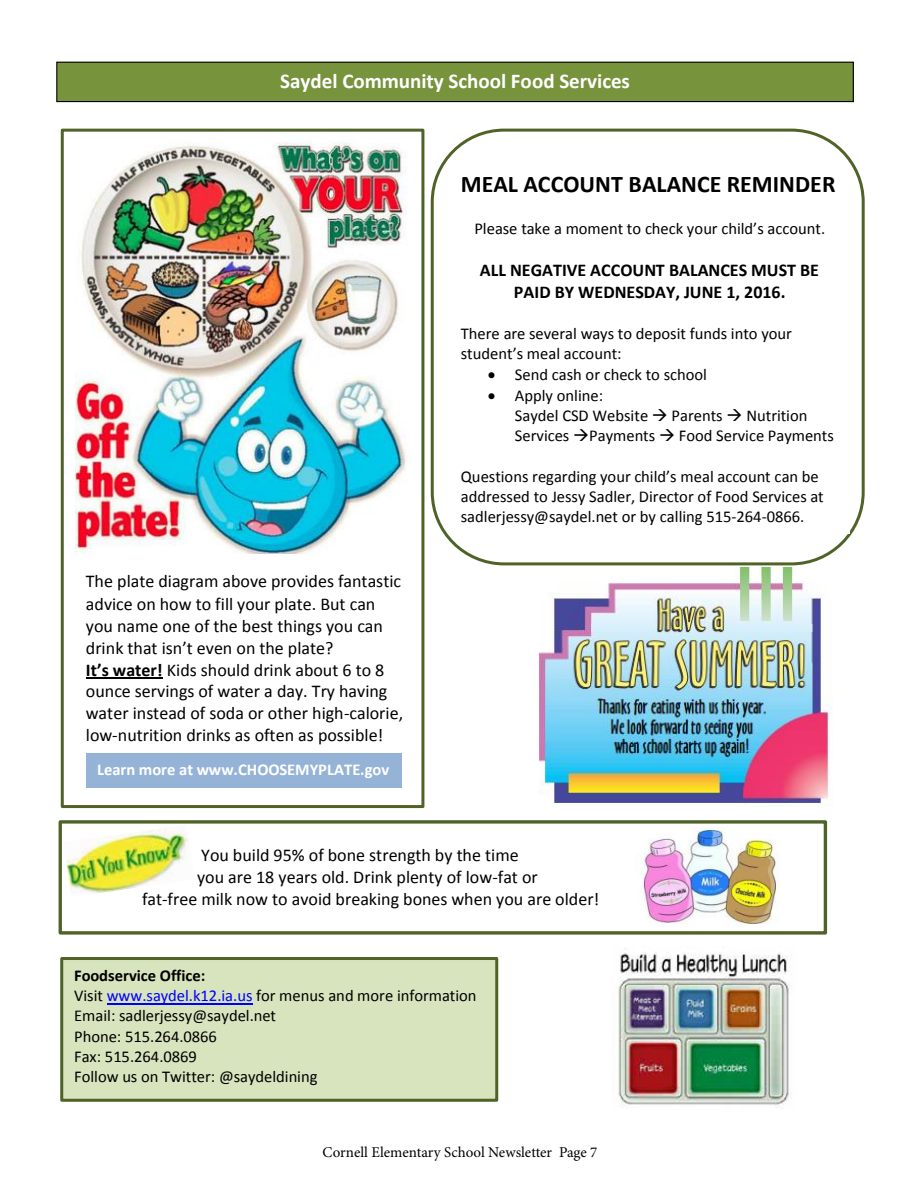
<style>
.page{position:relative;width:918px;height:1188px;background:#fff}
.page>*{position:absolute;margin:0;border:0;box-sizing:border-box;transform-origin:0 0}
.t1{font:700 24px "Calibri";color:#000}
.t2{font:700 21px "Calibri";color:#fff}
.t3{font:18px/22px "Calibri";color:#000}
.t4{font:700 18px/21.9px "Calibri";color:#000;text-align:center}
.t5{font:16.5px/20.1px "Calibri";color:#000}
.t6{font:700 16.5px "Calibri";color:#fff}
.t7{font:15px "Minion Pro";color:#000}
.s1{font-weight:700}
.s2{color:#00f}
</style>
<div class="page">
<div style="left:57px;top:62px;width:796px;height:40px;background:#77933c"></div>
<div style="left:56px;top:62px;width:798px;height:40px;border:1px solid #000"></div>
<div style="left:61px;top:129px;width:363px;height:679px;border:3px solid #4f6228"></div>
<img style="left:76px;top:135px;width:331px;height:418px">
<hr style="left:86px;top:678px;width:77px;height:1px;background:#000">
<div style="left:86px;top:753px;width:316px;height:35px;background:#95b3d7"></div>
<img style="left:540px;top:567px;width:293px;height:239px">
<div style="left:62px;top:959px;width:435px;height:141px;background:#d7e4bd"></div>
<div style="left:60px;top:957px;width:438px;height:145px;border:3px solid #4f6228"></div>
<hr style="left:107px;top:1003px;width:146px;height:1px;background:#00f">
<img style="left:617px;top:948px;width:174px;height:161px">
<div style="left:59px;top:820px;width:768px;height:115px;border:3px solid #4f6228"></div>
<img style="left:66px;top:828px;width:122px;height:66px">
<img style="left:641px;top:827px;width:138px;height:98px">
<div style="left:431px;top:129px;width:434px;height:436px;background:#fff;border:3px solid #4f6228;border-radius:72px"></div>
<div style="left:449px;top:164px;width:401px;height:370px;background:#fff"></div>
<p class="t2" style="left:280px;top:68px;width:351px">Saydel Community School Food Services</p>
<p class="t3" style="left:86px;top:571px;width:319px">The plate diagram above provides fantastic advice on how to fill your plate. But can you name one of the best things you can drink that isn’t even on the plate?<br><span class="s1">It’s water!</span> Kids should drink about 6 to 8 ounce servings of water a day. Try having water instead of soda or other high-calorie, low-nutrition drinks as often as possible!</p>
<p class="t6" style="left:97px;top:759px;width:294px">Learn more at www.CHOOSEMYPLATE.gov</p>
<h1 class="t1" style="left:461px;top:169px;width:376px">MEAL ACCOUNT BALANCE REMINDER</h1>
<p class="t5" style="left:474px;top:219px;width:352px">Please take a moment to check your child’s account.</p>
<p class="t4" style="left:480px;top:259px;width:341px">ALL NEGATIVE ACCOUNT BALANCES MUST BE<br>PAID BY WEDNESDAY, JUNE 1, 2016.</p>
<p class="t5" style="left:461px;top:323px;width:333px">There are several ways to deposit funds into your student’s meal account:</p>
<p class="t5" style="left:488px;top:365px;width:221px">• Send cash or check to school</p>
<p class="t5" style="left:515px;top:386px;width:321px;text-indent:-27px">• Apply online:<br>Saydel CSD Website → Parents → Nutrition<br>Services →Payments → Food Service Payments</p>
<p class="t5" style="left:461px;top:466px;width:365px">Questions regarding your child’s meal account can be addressed to Jessy Sadler, Director of Food Services at sadlerjessy@saydel.net or by calling 515-264-0866.</p>
<p class="t3" style="left:201px;top:844px;width:319px">You build 95% of bone strength by the time</p>
<p class="t3" style="left:197px;top:866px;width:342px">you are 18 years old. Drink plenty of low-fat or</p>
<p class="t3" style="left:142px;top:888px;width:459px">fat-free milk now to avoid breaking bones when you are older!</p>
<p class="t5" style="left:74px;top:966px;width:404px"><span class="s1">Foodservice Office:<br></span>Visit <span class="s2">www.saydel.k12.ia.us</span> for menus and more information<br>Email: sadlerjessy@saydel.net<br>Phone: 515.264.0866<br>Fax: 515.264.0869<br>Follow us on Twitter: @saydeldining</p>
<p class="t7" style="left:323px;top:1142px;width:276px">Cornell Elementary School Newsletter Page 7</p>
</div>
